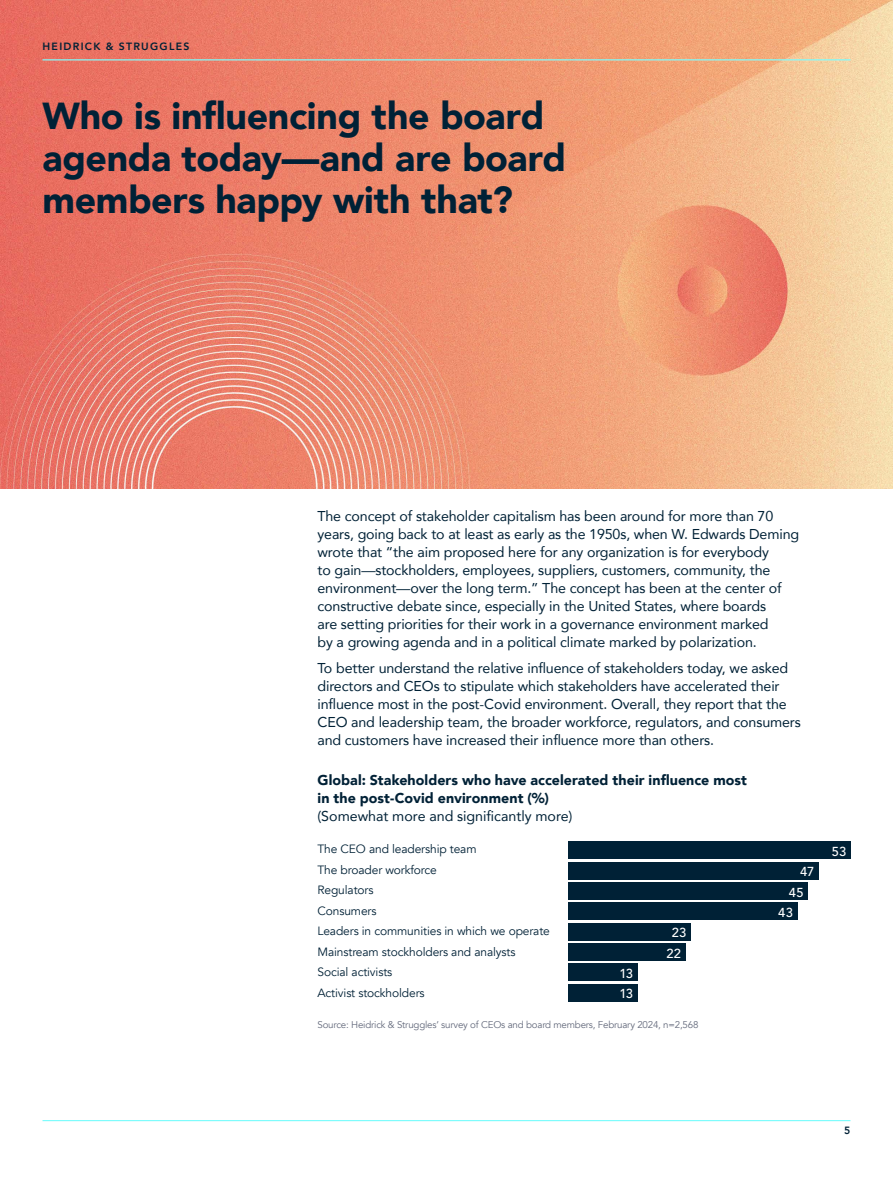
<style>
.page{position:relative;width:893px;height:1188px;background:#fff}
.page>*{position:absolute;margin:0;border:0;box-sizing:border-box;transform-origin:0 0}
.t1{font:900 37.5px/42px "Avenir";letter-spacing:-.01em;color:#002136}
.t2{font:14.25px/18px "Avenir";letter-spacing:-.01em;color:#002136}
.t3{font:900 14.25px/18px "Avenir";letter-spacing:.005em;color:#002136}
.t4{font:500 12.9px/20.4px "Avenir";letter-spacing:.005em;color:#fff;text-align:center}
.t5{font:12px/20.5px "Avenir";letter-spacing:-.01em;color:#002136}
.t6{font:800 10.5px "Avenir";letter-spacing:.12em;color:#002136}
.t7{font:9.75px "Avenir";letter-spacing:-.02em;color:#646a7c}
</style>
<div class="page">
<img style="left:0;top:0;width:893px;height:489px">
<div style="left:568px;top:842px;width:282px;height:17px;background:#002136"></div>
<div style="left:568px;top:862px;width:250px;height:17px;background:#002136"></div>
<div style="left:568px;top:883px;width:240px;height:17px;background:#002136"></div>
<div style="left:568px;top:903px;width:229px;height:17px;background:#002136"></div>
<div style="left:568px;top:923px;width:123px;height:17px;background:#002136"></div>
<div style="left:568px;top:944px;width:117px;height:17px;background:#002136"></div>
<div style="left:568px;top:964px;width:69px;height:17px;background:#002136"></div>
<div style="left:568px;top:984px;width:69px;height:17px;background:#002136"></div>
<hr style="left:43px;top:1120px;width:807px;height:1px;background:#66fcfc">
<hr style="left:43px;top:60px;width:807px;height:1px;background:#fff">
<hr style="left:43px;top:59px;width:807px;height:1px;background:#66fcfc">
<p class="t6" style="left:43px;top:38px;width:148px">HEIDRICK &amp; STRUGGLES</p>
<h1 class="t1" style="left:43px;top:94px;width:525px">Who is influencing the board agenda today—and are board members happy with that?</h1>
<p class="t2" style="left:317px;top:506px;width:483px">The concept of stakeholder capitalism has been around for more than 70 years, going back to at least as early as the 1950s, when W. Edwards Deming wrote that “the aim proposed here for any organization is for everybody<br>to gain—stockholders, employees, suppliers, customers, community, the environment—over the long term.” The concept has been at the center of constructive debate since, especially in the United States, where boards<br>are setting priorities for their work in a governance environment marked<br>by a growing agenda and in a political climate marked by polarization.</p>
<p class="t2" style="left:317px;top:659px;width:485px">To better understand the relative influence of stakeholders today, we asked directors and CEOs to stipulate which stakeholders have accelerated their influence most in the post-Covid environment. Overall, they report that the CEO and leadership team, the broader workforce, regulators, and consumers and customers have increased their influence more than others.</p>
<p class="t3" style="left:317px;top:770px;width:431px">Global: Stakeholders who have accelerated their influence most in the post-Covid environment (%)</p>
<p class="t2" style="left:317px;top:806px;width:256px">(Somewhat more and significantly more)</p>
<p class="t5" style="left:317px;top:839px;width:234px">The CEO and leadership team<br>The broader workforce<br>Regulators<br>Consumers<br>Leaders in communities in which we operate<br>Mainstream stockholders and analysts<br>Social activists<br>Activist stockholders</p>
<p class="t4" style="left:832px;top:842px;width:16px">53</p>
<p class="t4" style="left:800px;top:862px;width:16px">47</p>
<p class="t4" style="left:789px;top:882px;width:16px">45</p>
<p class="t4" style="left:778px;top:903px;width:16px">43</p>
<p class="t4" style="left:666px;top:923px;width:21px">23<br>22</p>
<p class="t4" style="left:619px;top:964px;width:15px;text-align:left">13<br>13</p>
<p class="t7" style="left:317px;top:1019px;width:382px">Source: Heidrick &amp; Struggles’ survey of CEOs and board members, February 2024, n=2,568</p>
<p class="t6" style="left:844px;top:1123px;width:8px">5</p>
</div>
